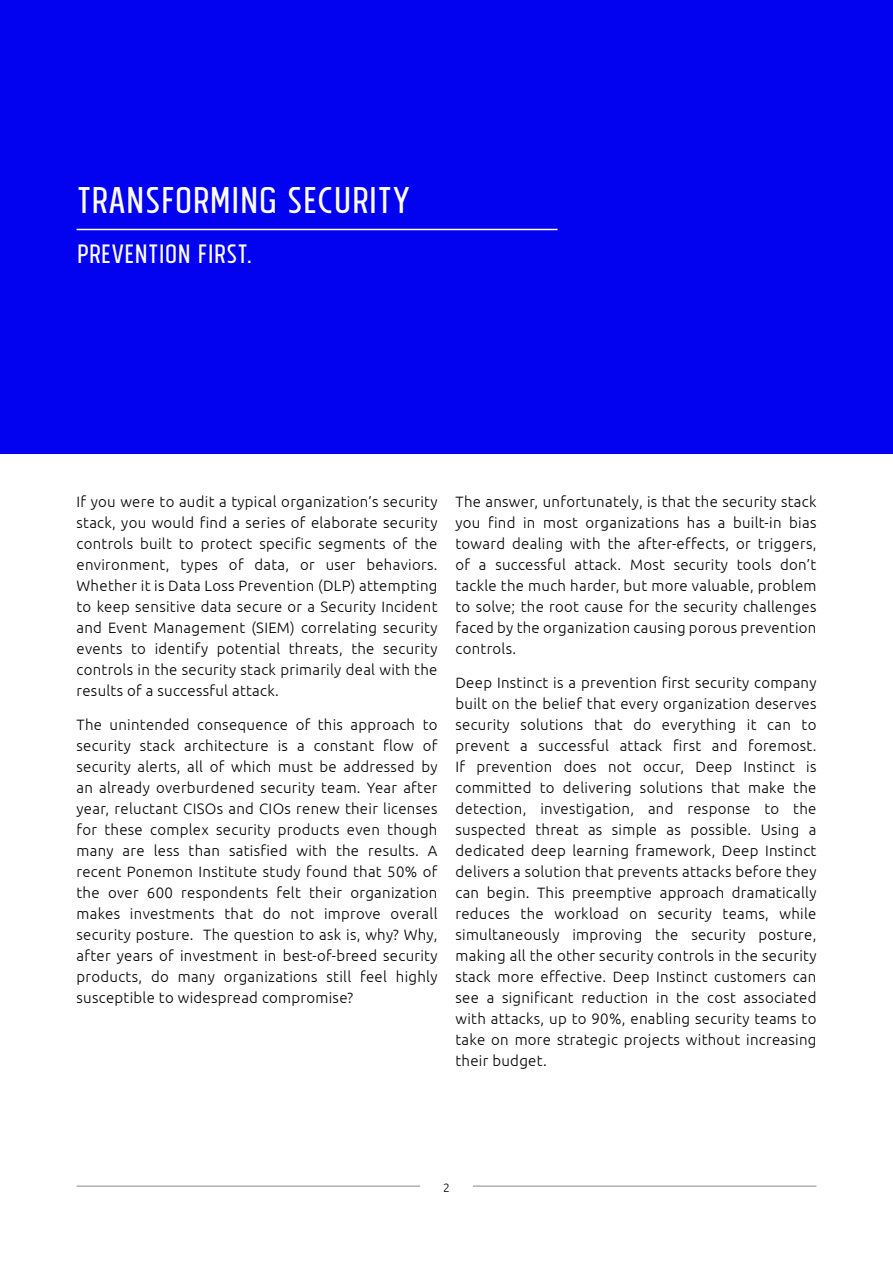
<style>
.page{position:relative;width:893px;height:1263px;background:#fff}
.page>*{position:absolute;margin:0;border:0;box-sizing:border-box;transform-origin:0 0}
.t1{font:42px "Tolyer No 3";color:#fff}
.t2{font:30px "Tolyer No 3";color:#fff}
.t3{font:300 15px/21px "Ubuntu";letter-spacing:.02em;color:#000;text-align:justify}
.t4{font:300 12px "Ubuntu";color:#000}
</style>
<div class="page">
<div style="left:0;top:0;width:893px;height:454px;background:#0201f0"></div>
<hr style="left:473px;top:1186px;width:343px;height:1px;background:#6d6e71">
<hr style="left:77px;top:1186px;width:343px;height:1px;background:#6d6e71">
<hr style="left:77px;top:229px;width:481px;height:1px;background:#fff">
<h1 class="t1" style="left:77px;top:177px;width:336px">TRANSFORMING SECURITY</h1>
<h2 class="t2" style="left:77px;top:237px;width:178px">PREVENTION FIRST.</h2>
<p class="t3" style="left:77px;top:491px;width:362px">If you were to audit a typical organization’s security stack, you would find a series of elaborate security controls built to protect specific segments of the environment, types of data, or user behaviors.<br>Whether it is Data Loss Prevention (DLP) attempting to keep sensitive data secure or a Security Incident and Event Management (SIEM) correlating security events to identify potential threats, the security controls in the security stack primarily deal with the results of a successful attack.</p>
<p class="t3" style="left:77px;top:714px;width:362px">The unintended consequence of this approach to security stack architecture is a constant flow of security alerts, all of which must be addressed by an already overburdened security team. Year after year, reluctant CISOs and CIOs renew their licenses for these complex security products even though many are less than satisfied with the results. A recent Ponemon Institute study found that 50% of the over 600 respondents felt their organization makes investments that do not improve overall security posture. The question to ask is, why? Why, after years of investment in best-of-breed security products, do many organizations still feel highly susceptible to widespread compromise?</p>
<p class="t3" style="left:455px;top:491px;width:362px">The answer, unfortunately, is that the security stack you find in most organizations has a built-in bias toward dealing with the after-effects, or triggers, of a successful attack. Most security tools don’t tackle the much harder, but more valuable, problem to solve; the root cause for the security challenges faced by the organization causing porous prevention controls.</p>
<p class="t3" style="left:455px;top:672px;width:362px">Deep Instinct is a prevention first security company built on the belief that every organization deserves security solutions that do everything it can to prevent a successful attack first and foremost.<br>If prevention does not occur, Deep Instinct is committed to delivering solutions that make the detection, investigation, and response to the suspected threat as simple as possible. Using a dedicated deep learning framework, Deep Instinct delivers a solution that prevents attacks before they can begin. This preemptive approach dramatically reduces the workload on security teams, while simultaneously improving the security posture, making all the other security controls in the security stack more effective. Deep Instinct customers can see a significant reduction in the cost associated with attacks, up to 90%, enabling security teams to take on more strategic projects without increasing their budget.</p>
<p class="t4" style="left:443px;top:1180px;width:8px">2</p>
</div>
